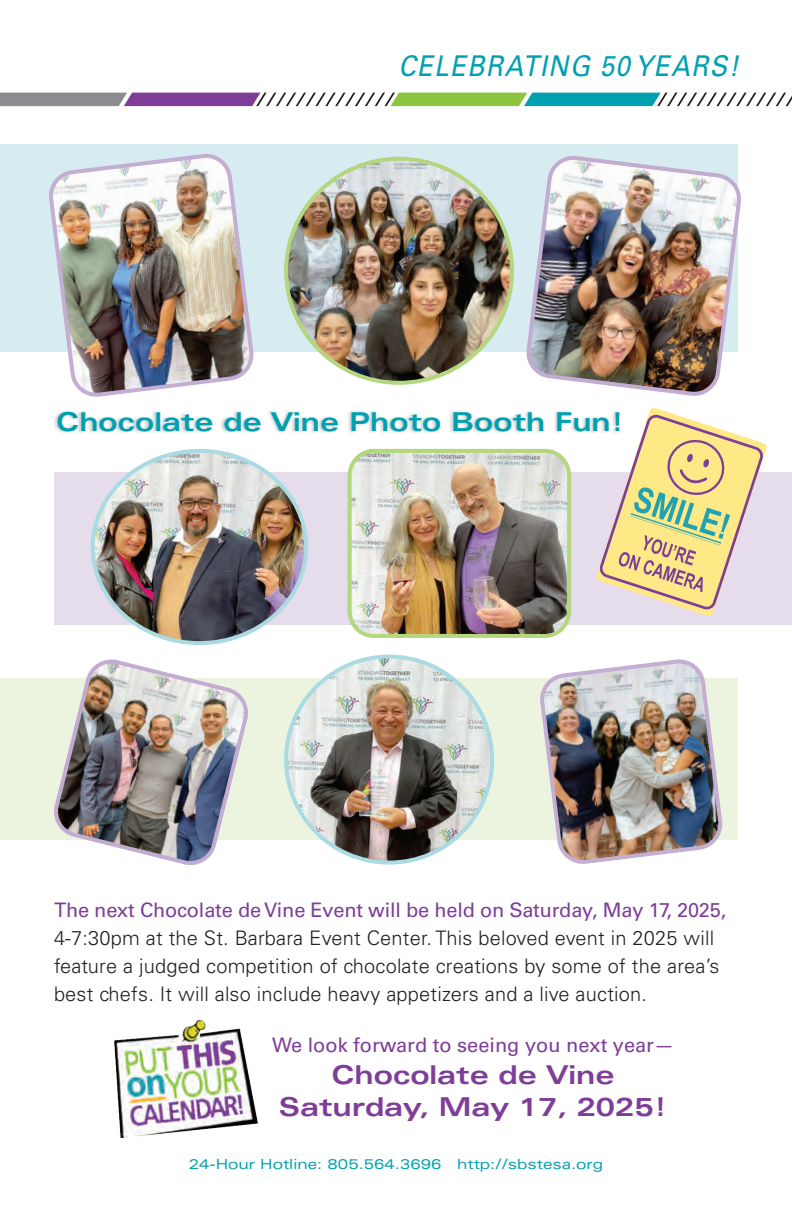
<style>
.page{position:relative;width:792px;height:1224px;background:#fff}
.page>*{position:absolute;margin:0;border:0;box-sizing:border-box;transform-origin:0 0}
.t1{font:italic 28.6px "Univers";letter-spacing:.05em;color:#00a0b0;scale:.91 1}
.t2{font:700 expanded 26px/32px "Univers";color:#7e3e98;text-align:center}
.t3{font:700 expanded 26px "Univers";color:#00a0b0}
.t4{font:300 20px/28px "Univers";letter-spacing:.01em;color:#231f20}
.t5{font:20px "Univers";letter-spacing:-.01em;color:#7e3e98}
.t6{font:expanded 14px "Univers";color:#00a0b0}
</style>
<div class="page">
<svg style="left:0;top:93px;width:792px;height:13px"></svg>
<div style="left:0;top:144px;width:738px;height:207px;background:#d6ecf0"></div>
<div style="left:54px;top:473px;width:738px;height:152px;background:#e5dcec"></div>
<div style="left:0;top:678px;width:738px;height:162px;background:#ecf4e0"></div>
<img style="left:50px;top:154px;width:203px;height:242px">
<img style="left:541px;top:660px;width:181px;height:203px">
<img style="left:523px;top:156px;width:218px;height:240px">
<img style="left:54px;top:659px;width:194px;height:206px">
<img style="left:288px;top:159px;width:224px;height:224px">
<img style="left:286px;top:657px;width:206px;height:206px;border-radius:103px">
<img style="left:350px;top:451px;width:216px;height:182px">
<div style="left:348px;top:449px;width:223px;height:189px;border:4px solid #b3d67f;border-radius:24px"></div>
<img style="left:93px;top:451px;width:213px;height:192px">
<div style="left:91px;top:449px;width:217px;height:196px;border:4px solid #aadbe2;border-radius:50%"></div>
<img style="left:114px;top:1020px;width:144px;height:118px">
<div style="left:53px;top:409px;width:566px;height:25px;background:#231f20;opacity:.21"></div>
<svg style="left:595px;top:408px;width:173px;height:208px"></svg>
<h1 class="t1" style="left:398px;top:48px;width:375px">CELEBRATING 50 YEARS!</h1>
<h2 class="t3" style="left:56px;top:407px;width:570px">Chocolate de Vine Photo Booth Fun!</h2>
<p class="t5" style="left:54px;top:898px;width:674px">The next Chocolate de Vine Event will be held on Saturday, May 17, 2025,</p>
<p class="t4" style="left:54px;top:924px;width:667px">4-7:30pm at the St. Barbara Event Center. This beloved event in 2025 will feature a judged competition of chocolate creations by some of the area’s best chefs. It will also include heavy appetizers and a live auction.</p>
<p class="t5" style="left:272px;top:1033px;width:403px">We look forward to seeing you next year—</p>
<h2 class="t2" style="left:279px;top:1058px;width:390px">Chocolate de Vine<br>Saturday, May 17, 2025!</h2>
<p class="t6" style="left:189px;top:1155px;width:416px">24-Hour Hotline: 805.564.3696 http://sbstesa.org</p>
</div>
